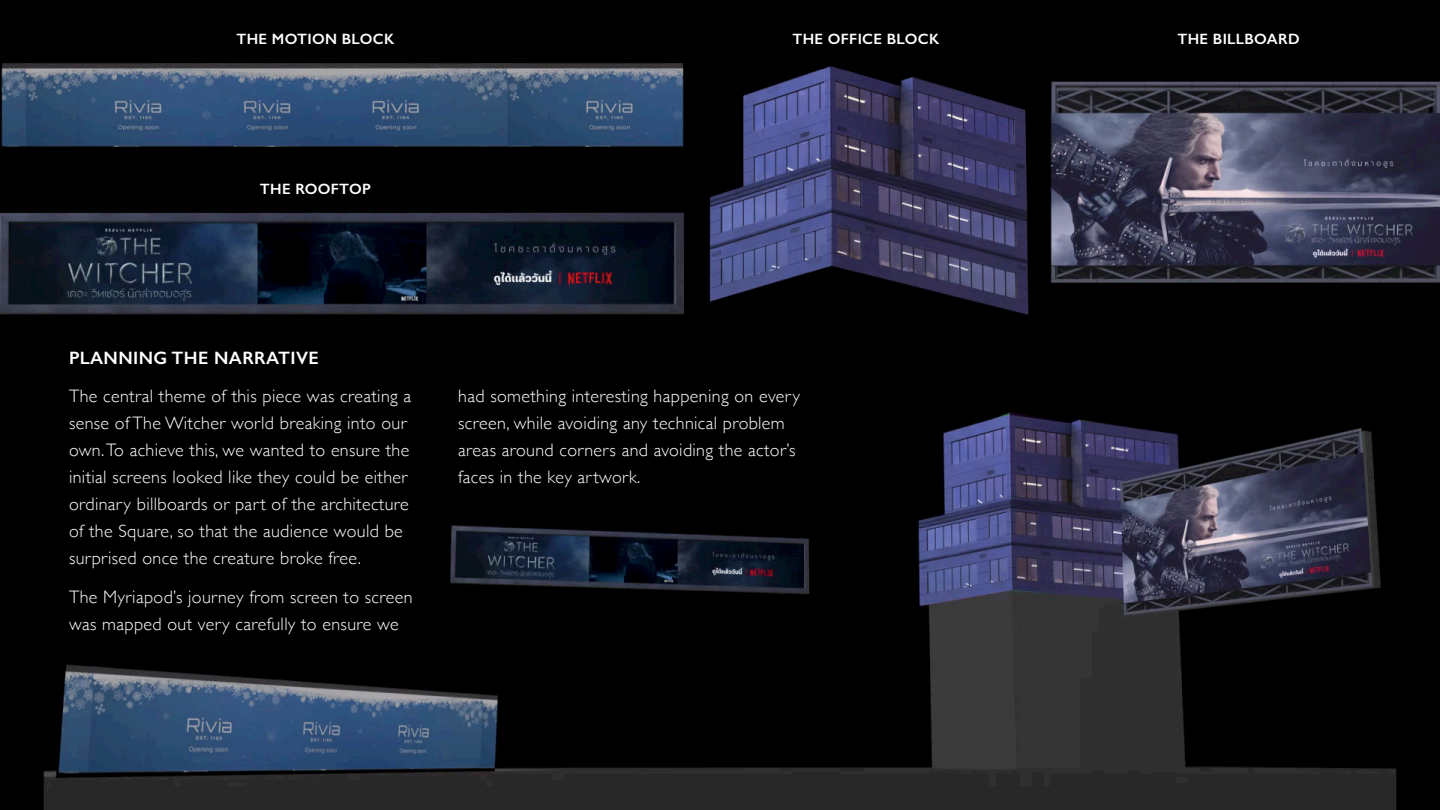
<style>
.page{position:relative;width:1440px;height:810px;background:#fff}
.page>*{position:absolute;margin:0;border:0;box-sizing:border-box;transform-origin:0 0}
.COPY{font:300 18px/27px "Gill Sans";letter-spacing:.02em;color:#fff}
.SUBHEADING{font:600 18px "Gill Sans";letter-spacing:.02em;color:#fff}
.HEADING{font:600 15px "Gill Sans";letter-spacing:.02em;color:#fff}
</style>
<div class="page">
<img style="left:0;top:0;width:1440px;height:810px">
<p class="HEADING" style="left:236px;top:30px;width:159px">THE MOTION BLOCK</p>
<p class="HEADING" style="left:260px;top:180px;width:112px">THE ROOFTOP</p>
<p class="HEADING" style="left:793px;top:30px;width:148px">THE OFFICE BLOCK</p>
<p class="HEADING" style="left:1178px;top:30px;width:124px">THE BILLBOARD</p>
<p class="SUBHEADING" style="left:69px;top:347px;width:251px">PLANNING THE NARRATIVE</p>
<p class="COPY" style="left:69px;top:382px;width:344px">The central theme of this piece was creating a sense of The Witcher world breaking into our own. To achieve this, we wanted to ensure the initial screens looked like they could be either ordinary billboards or part of the architecture of the Square, so that the audience would be surprised once the creature broke free.</p>
<p class="COPY" style="left:69px;top:583px;width:345px">The Myriapod’s journey from screen to screen was mapped out very carefully to ensure we</p>
<p class="COPY" style="left:458px;top:382px;width:343px">had something interesting happening on every screen, while avoiding any technical problem areas around corners and avoiding the actor’s faces in the key artwork.</p>
</div>
